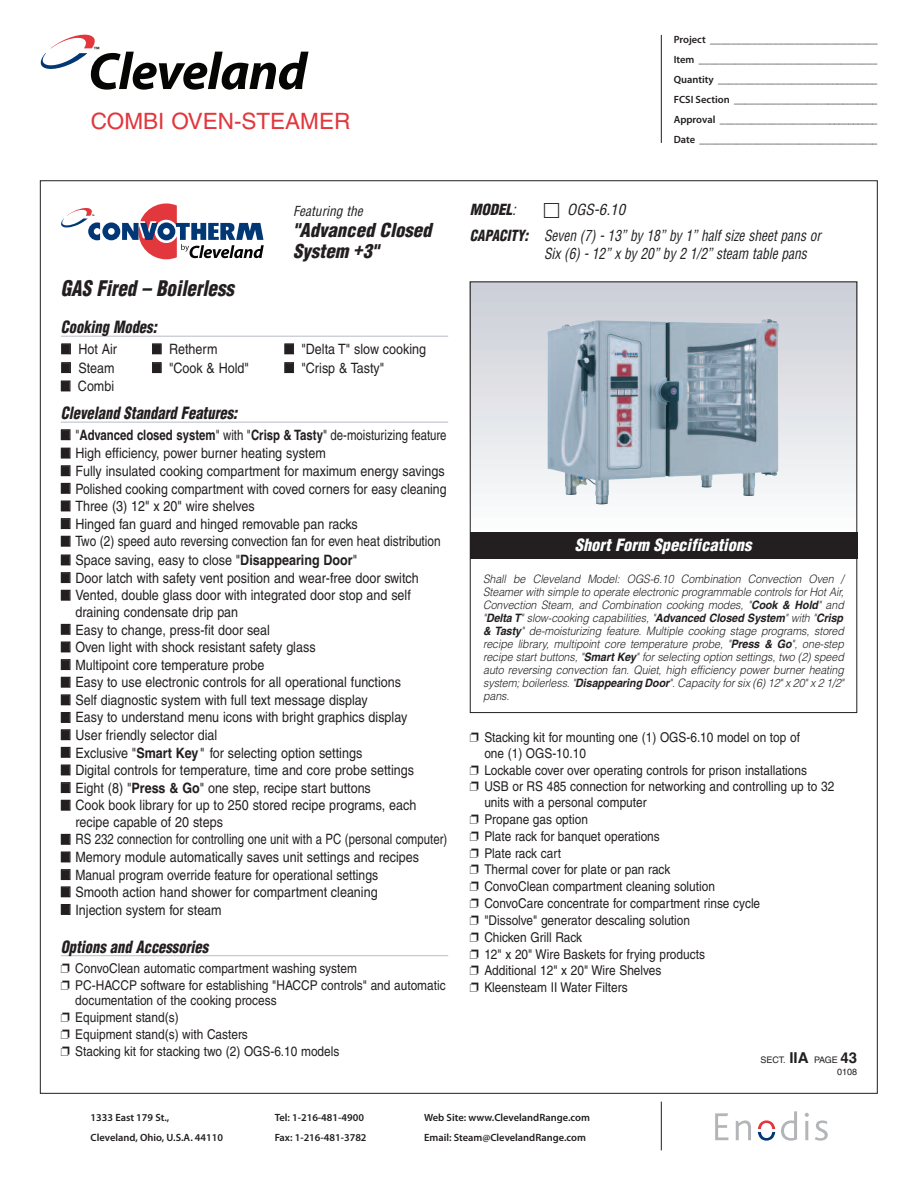
<style>
.page{position:relative;width:918px;height:1188px;background:#fff}
.page>*{position:absolute;margin:0;border:0;box-sizing:border-box;transform-origin:0 0}
.t1{font:italic 700 52.65px "Myriad Pro";letter-spacing:-.02em;color:#050504}
.t2{font:22.5px "Helvetica";color:#e1373d}
.t3{font:italic 900 condensed 21px "Helvetica";color:#231f20;scale:.9 1}
.t4{font:italic 900 condensed 18.75px/21px "Helvetica";color:#231f20}
.t5{font:italic 900 condensed 16.5px "Helvetica";color:#231f20;scale:.88 1}
.t6{font:italic 900 condensed 16.5px "Helvetica";color:#fff}
.t7{font:italic condensed 15px/26px "Helvetica";color:#231f20}
.t8{font:italic condensed 15px "Helvetica";color:#231f20;scale:.9 1}
.t9{font:italic 900 condensed 15px "Helvetica";color:#231f20}
.t10{font:14.25px/16.5px "Helvetica";color:#231f20;scale:.88 1}
.t11{font:700 14.25px "Helvetica";color:#231f20;scale:.8 1}
.t12{font:14.25px "Helvetica";color:#231f20;scale:.8 1}
.t13{font:14.25px "Helvetica";color:#231f20;scale:.83 1}
.t14{font:14.25px "Helvetica";color:#231f20;scale:.86 1}
.t15{font:14.25px "Helvetica";color:#231f20;scale:.85 1}
.t16{font:13.5px "Helvetica";color:#231f20;scale:.88 1}
.t17{font:italic condensed 13.5px "Helvetica";color:#231f20}
.t18{font:italic 300 11.55px/13px "Helvetica";letter-spacing:-.005em;color:#231f20;text-align:justify;scale:.92 1}
.t19{font:600 10.5px/20px "Myriad Pro";color:#231f20}
.t20{font:9px/12px "Helvetica";color:#231f20;text-align:right}
.t21{font:700 5.85px "Helvetica";color:#231f20}
.s1{font-weight:400}
.s2{font-weight:700}
.s3{font-weight:900}
.s4{font-weight:700;font-size:15px}
</style>
<div class="page">
<svg style="left:61px;top:203px;width:203px;height:56px"></svg>
<hr style="left:61px;top:336px;width:387px;height:1px;background:#b8bcc6">
<hr style="left:61px;top:422px;width:387px;height:1px;background:#b8bcc6">
<hr style="left:61px;top:955px;width:387px;height:1px;background:#b8bcc6">
<div style="left:470px;top:281px;width:387px;height:250px;background:linear-gradient(to bottom,#cacdd5,#fcfdfd)"></div>
<div style="left:470px;top:532px;width:387px;height:26px;background:#231f20"></div>
<img style="left:547px;top:319px;width:232px;height:185px">
<svg style="left:715px;top:1113px;width:13px;height:27px"></svg>
<svg style="left:736px;top:1120px;width:15px;height:20px"></svg>
<svg style="left:781px;top:1111px;width:16px;height:30px"></svg>
<hr style="left:805px;top:1121px;width:3px;height:19px;background:#b4b5b8">
<svg style="left:805px;top:1113px;width:4px;height:4px"></svg>
<svg style="left:815px;top:1120px;width:13px;height:21px"></svg>
<svg style="left:758px;top:1120px;width:17px;height:21px"></svg>
<svg style="left:40px;top:35px;width:55px;height:34px"></svg>
<hr style="left:661px;top:35px;width:1px;height:108px;background:#231f20">
<hr style="left:661px;top:1102px;width:1px;height:48px;background:#231f20">
<p class="t21" style="left:94px;top:46px;width:7px">™</p>
<p class="t19" style="left:674px;top:31px;width:205px;text-align:justify">Project ________________________________ Item __________________________________ Quantity _______________________________ FCSI Section ____________________________ Approval _______________________________ Date __________________________________</p>
<h1 class="t1" style="left:88px;top:52px;width:220px">Cleveland</h1>
<h2 class="t2" style="left:91px;top:113px;width:261px">COMBI OVEN-STEAMER</h2>
<h3 class="t3" style="left:61px;top:277px;width:194px">GAS Fired – Boilerless</h3>
<p class="t17" style="left:293px;top:203px;width:71px">Featuring the</p>
<h3 class="t4" style="left:293px;top:220px;width:140px">"Advanced Closed<br>System +3"</h3>
<p class="t5" style="left:61px;top:318px;width:111px">Cooking Modes:</p>
<p class="t10" style="left:61px;top:342px;width:65px">■ Hot Air</p>
<p class="t10" style="left:152px;top:342px;width:76px">■ Retherm</p>
<p class="t10" style="left:284px;top:342px;width:163px">■ "Delta T" slow cooking</p>
<p class="t10" style="left:61px;top:361px;width:62px">■ Steam</p>
<p class="t10" style="left:152px;top:361px;width:112px">■ "Cook &amp; Hold"</p>
<p class="t10" style="left:284px;top:361px;width:115px">■ "Crisp &amp; Tasty"</p>
<p class="t10" style="left:61px;top:379px;width:62px">■ Combi</p>
<p class="t5" style="left:61px;top:404px;width:202px">Cleveland Standard Features:</p>
<p class="t11" style="left:61px;top:427px;width:484px">■ <span class="s1">"</span>Advanced closed system<span class="s1">" with "</span>Crisp &amp; Tasty<span class="s1">" de-moisturizing feature</span></p>
<p class="t10" style="left:61px;top:447px;width:303px">■ High efficiency, power burner heating system</p>
<p class="t10" style="left:61px;top:464px;width:438px">■ Fully insulated cooking compartment for maximum energy savings</p>
<p class="t14" style="left:61px;top:483px;width:450px">■ Polished cooking compartment with coved corners for easy cleaning</p>
<p class="t10" style="left:61px;top:499px;width:222px">■ Three (3) 12" x 20" wire shelves</p>
<p class="t10" style="left:61px;top:517px;width:339px">■ Hinged fan guard and hinged removable pan racks</p>
<p class="t13" style="left:61px;top:536px;width:459px">■ Two (2) speed auto reversing convection fan for even heat distribution</p>
<p class="t10" style="left:61px;top:553px;width:338px">■ Space saving, easy to close "<span class="s2">Disappearing Door</span>"</p>
<p class="t10" style="left:61px;top:571px;width:408px">■ Door latch with safety vent position and wear-free door switch</p>
<p class="t10" style="left:75px;top:589px;width:383px;text-indent:-15px">■ Vented, double glass door with integrated door stop and self draining condensate drip pan</p>
<p class="t10" style="left:61px;top:623px;width:239px">■ Easy to change, press-fit door seal</p>
<p class="t10" style="left:61px;top:640px;width:291px">■ Oven light with shock resistant safety glass</p>
<p class="t10" style="left:61px;top:658px;width:233px">■ Multipoint core temperature probe</p>
<p class="t10" style="left:61px;top:675px;width:388px">■ Easy to use electronic controls for all operational functions</p>
<p class="t10" style="left:61px;top:693px;width:350px">■ Self diagnostic system with full text message display</p>
<p class="t10" style="left:61px;top:711px;width:395px">■ Easy to understand menu icons with bright graphics display</p>
<p class="t10" style="left:61px;top:728px;width:179px">■ User friendly selector dial</p>
<p class="t10" style="left:61px;top:746px;width:344px">■ Exclusive "<span class="s2">Smart Key</span>" for selecting option settings</p>
<p class="t10" style="left:61px;top:763px;width:403px">■ Digital controls for temperature, time and core probe settings</p>
<p class="t10" style="left:61px;top:781px;width:354px">■ Eight (8) "<span class="s2">Press &amp; Go</span>" one step, recipe start buttons</p>
<p class="t10" style="left:75px;top:798px;width:389px;text-indent:-15px">■ Cook book library for up to 250 stored recipe programs, each recipe capable of 20 steps</p>
<p class="t12" style="left:61px;top:834px;width:484px">■ RS 232 connection for controlling one unit with a PC (personal computer)</p>
<p class="t10" style="left:61px;top:850px;width:409px">■ Memory module automatically saves unit settings and recipes</p>
<p class="t15" style="left:61px;top:869px;width:375px">■ Manual program override feature for operational settings</p>
<p class="t10" style="left:61px;top:885px;width:361px">■ Smooth action hand shower for compartment cleaning</p>
<p class="t10" style="left:61px;top:903px;width:184px">■ Injection system for steam</p>
<p class="t5" style="left:61px;top:938px;width:169px">Options and Accessories</p>
<p class="t16" style="left:61px;top:963px;width:338px">❐ ConvoClean automatic compartment washing system</p>
<p class="t16" style="left:61px;top:980px;width:439px">❐ PC-HACCP software for establishing "HACCP controls" and automatic</p>
<p class="t16" style="left:75px;top:996px;width:230px">documentation of the cooking process</p>
<p class="t16" style="left:61px;top:1012px;width:135px">❐ Equipment stand(s)</p>
<p class="t16" style="left:61px;top:1029px;width:214px">❐ Equipment stand(s) with Casters</p>
<p class="t16" style="left:61px;top:1046px;width:318px">❐ Stacking kit for stacking two (2) OGS-6.10 models</p>
<p class="t9" style="left:470px;top:201px;width:48px">MODEL<span class="s1">:</span></p>
<p class="t7" style="left:470px;top:197px;width:353px;text-indent:98px">OGS-6.10<br><span class="s3">CAPACITY:</span> Seven (7) - 13” by 18” by 1” half size sheet pans or</p>
<p class="t8" style="left:544px;top:245px;width:294px">Six (6) - 12” x by 20” by 2 1/2” steam table pans</p>
<p class="t6" style="left:575px;top:536px;width:178px">Short Form Specifications</p>
<p class="t18" style="left:483px;top:572px;width:394px">Shall be Cleveland Model: OGS-6.10 Combination Convection Oven / Steamer with simple to operate electronic programmable controls for Hot Air, Convection Steam, and Combination cooking modes, "<span class="s2">Cook &amp; Hold</span>" and "<span class="s2">Delta T</span>" slow-cooking capabilities, "<span class="s2">Advanced Closed System</span>" with "<span class="s2">Crisp &amp; Tasty</span>" de-moisturizing feature. Multiple cooking stage programs, stored recipe library, multipoint core temperature probe, "<span class="s2">Press &amp; Go</span>", one-step recipe start buttons, "<span class="s2">Smart Key</span>" for selecting option settings, two (2) speed auto reversing convection fan. Quiet, high efficiency power burner heating system; boilerless. "<span class="s2">Disappearing Door</span>". Capacity for six (6) 12" x 20" x 2 1/2" pans.</p>
<p class="t16" style="left:470px;top:732px;width:377px">❐ Stacking kit for mounting one (1) OGS-6.10 model on top of</p>
<p class="t16" style="left:484px;top:748px;width:117px">one (1) OGS-10.10</p>
<p class="t16" style="left:470px;top:765px;width:385px">❐ Lockable cover over operating controls for prison installations</p>
<p class="t16" style="left:470px;top:782px;width:416px">❐ USB or RS 485 connection for networking and controlling up to 32</p>
<p class="t16" style="left:484px;top:797px;width:186px">units with a personal computer</p>
<p class="t16" style="left:470px;top:814px;width:136px">❐ Propane gas option</p>
<p class="t16" style="left:470px;top:831px;width:217px">❐ Plate rack for banquet operations</p>
<p class="t16" style="left:470px;top:848px;width:105px">❐ Plate rack cart</p>
<p class="t16" style="left:470px;top:865px;width:229px">❐ Thermal cover for plate or pan rack</p>
<p class="t16" style="left:470px;top:882px;width:280px">❐ ConvoClean compartment cleaning solution</p>
<p class="t16" style="left:470px;top:898px;width:332px">❐ ConvoCare concentrate for compartment rinse cycle</p>
<p class="t16" style="left:470px;top:915px;width:252px">❐ "Dissolve" generator descaling solution</p>
<p class="t16" style="left:470px;top:932px;width:129px">❐ Chicken Grill Rack</p>
<p class="t16" style="left:470px;top:949px;width:269px">❐ 12" x 20" Wire Baskets for frying products</p>
<p class="t16" style="left:470px;top:966px;width:219px">❐ Additional 12" x 20" Wire Shelves</p>
<p class="t16" style="left:470px;top:983px;width:181px">❐ Kleensteam II Water Filters</p>
<p class="t20" style="left:760px;top:1055px;width:98px">SECT. <span class="s4">IIA</span> PAGE <span class="s4">43<br></span>0108</p>
<p class="t19" style="left:91px;top:1108px;width:134px">1333 East 179 St.,<br>Cleveland, Ohio, U.S.A. 44110</p>
<p class="t19" style="left:275px;top:1108px;width:93px">Tel: 1-216-481-4900<br>Fax: 1-216-481-3782</p>
<p class="t19" style="left:424px;top:1108px;width:167px">Web Site: www.ClevelandRange.com<br>Email: Steam@ClevelandRange.com</p>
</div>
